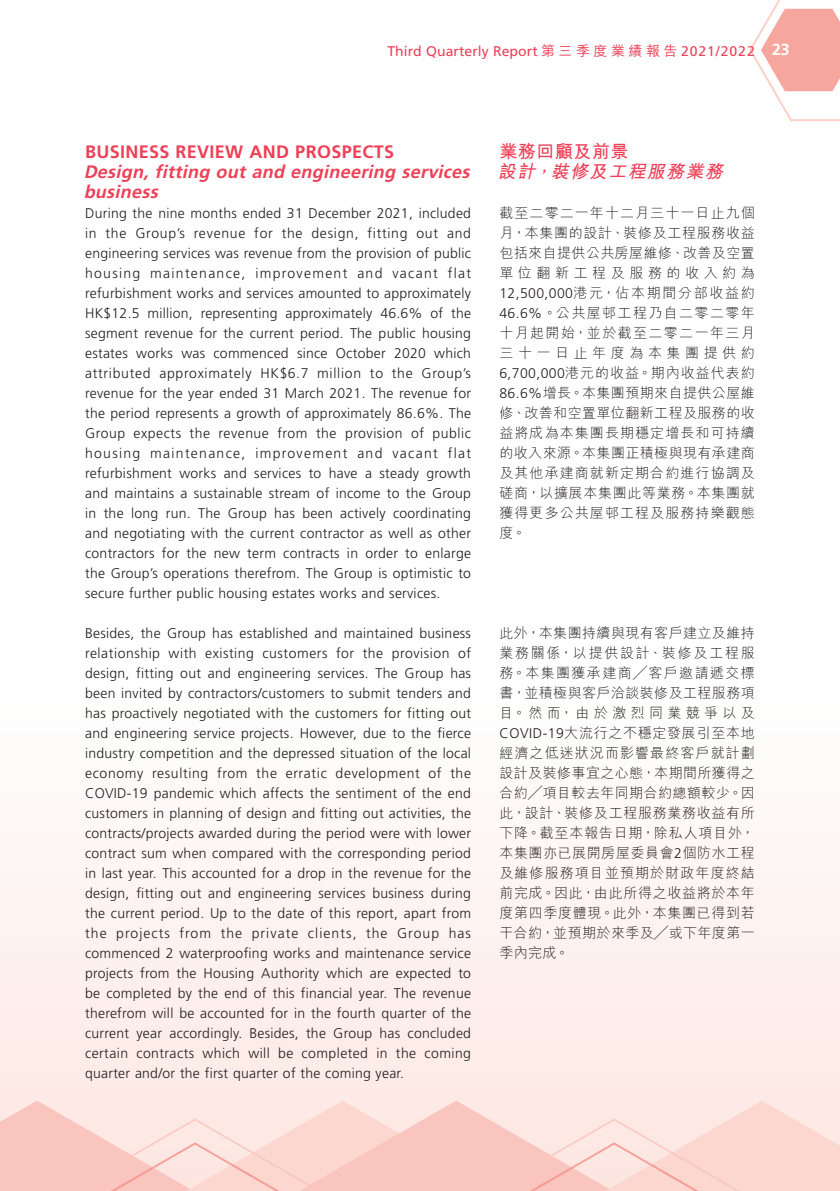
<style>
.page{position:relative;width:840px;height:1191px;background:#fff}
.page>*{position:absolute;margin:0;border:0;box-sizing:border-box;transform-origin:0 0}
.t1{font:italic 700 18px/20px "Frutiger LT Std";color:#ee4057}
.t2{font:700 18px "Frutiger LT Std";letter-spacing:.02em;color:#ee4057}
.t3{font:italic 18px "M Hei HK Bold E Ten B5 H";color:#ee4057}
.t4{font:18px "M Hei HK Bold E Ten B5 H";letter-spacing:.03em;color:#ee4057}
.t5{font:300 14px/20px "Frutiger LT Std";letter-spacing:.02em;color:#231f20;text-align:justify}
.t6{font:14px/20px "M Hei HK Light E Ten B5 H";letter-spacing:.05em;color:#231f20;text-align:justify}
.t7{font:14px "Frutiger LT Std";letter-spacing:.005em;color:#ee4057}
.s1{font-family:"M Hei HK Medium E Ten B5 H"}
.s2{font-weight:700;font-size:16px;color:#fff}
.s3{font-family:"Frutiger LT Std";font-weight:300}
</style>
<div class="page">
<div style="left:0;top:857px;width:839px;height:243px;background:#fdf0ed"></div>
<svg style="left:749px;top:0;width:90px;height:121px"></svg>
<svg style="left:0;top:1100px;width:216px;height:91px;background:#fbd4cf"></svg>
<svg style="left:216px;top:1100px;width:237px;height:91px;background:#fbd6d0"></svg>
<svg style="left:453px;top:1100px;width:386px;height:91px;background:#fbd9d3"></svg>
<p class="t7" style="left:387px;top:46px;width:403px">Third Quarterly Report <span class="s1">第三季度業績報告</span> 2021/2022 <span class="s2">23</span></p>
<p class="t2" style="left:85px;top:144px;width:310px">BUSINESS REVIEW AND PROSPECTS</p>
<p class="t1" style="left:84px;top:163px;width:391px">Design, fitting out and engineering services business</p>
<p class="t5" style="left:85px;top:204px;width:387px">During the nine months ended 31 December 2021, included in the Group’s revenue for the design, fitting out and engineering services was revenue from the provision of public housing maintenance, improvement and vacant flat refurbishment works and services amounted to approximately HK$12.5 million, representing approximately 46.6% of the segment revenue for the current period. The public housing estates works was commenced since October 2020 which attributed approximately HK$6.7 million to the Group’s revenue for the year ended 31 March 2021. The revenue for the period represents a growth of approximately 86.6%. The Group expects the revenue from the provision of public housing maintenance, improvement and vacant flat refurbishment works and services to have a steady growth and maintains a sustainable stream of income to the Group in the long run. The Group has been actively coordinating and negotiating with the current contractor as well as other contractors for the new term contracts in order to enlarge the Group’s operations therefrom. The Group is optimistic to secure further public housing estates works and services.</p>
<p class="t5" style="left:85px;top:624px;width:387px">Besides, the Group has established and maintained business relationship with existing customers for the provision of design, fitting out and engineering services. The Group has been invited by contractors/customers to submit tenders and has proactively negotiated with the customers for fitting out and engineering service projects. However, due to the fierce industry competition and the depressed situation of the local economy resulting from the erratic development of the COVID-19 pandemic which affects the sentiment of the end customers in planning of design and fitting out activities, the contracts/projects awarded during the period were with lower contract sum when compared with the corresponding period in last year. This accounted for a drop in the revenue for the design, fitting out and engineering services business during the current period. Up to the date of this report, apart from the projects from the private clients, the Group has commenced 2 waterproofing works and maintenance service projects from the Housing Authority which are expected to be completed by the end of this financial year. The revenue therefrom will be accounted for in the fourth quarter of the current year accordingly. Besides, the Group has concluded certain contracts which will be completed in the coming quarter and/or the first quarter of the coming year.</p>
<p class="t4" style="left:499px;top:144px;width:131px">業務回顧及前景</p>
<p class="t3" style="left:497px;top:164px;width:226px">設計，裝修及工程服務業務</p>
<p class="t6" style="left:499px;top:204px;width:257px">截至二零二一年十二月三十一日止九個月，本集團的設計、裝修及工程服務收益包括來自提供公共房屋維修、改善及空置單位翻新工程及服務的收入約為<span class="s3">12,500,000</span>港元，佔本期間分部收益約<span class="s3">46.6%</span>。公共屋邨工程乃自二零二零年十月起開始，並於截至二零二一年三月三十一日止年度為本集團提供約<span class="s3">6,700,000</span>港元的收益。期內收益代表約<span class="s3">86.6%</span>增長。本集團預期來自提供公屋維修、改善和空置單位翻新工程及服務的收益將成為本集團長期穩定增長和可持續的收入來源。本集團正積極與現有承建商及其他承建商就新定期合約進行協調及磋商，以擴展本集團此等業務。本集團就獲得更多公共屋邨工程及服務持樂觀態度。</p>
<p class="t6" style="left:499px;top:624px;width:257px">此外，本集團持續與現有客戶建立及維持業務關係，以提供設計、裝修及工程服務。本集團獲承建商╱客戶邀請遞交標書，並積極與客戶洽談裝修及工程服務項目。然而，由於激烈同業競爭以及<span class="s3">COVID-19</span>大流行之不穩定發展引至本地經濟之低迷狀況而影響最終客戶就計劃設計及裝修事宜之心態，本期間所獲得之合約╱項目較去年同期合約總額較少。因此，設計、裝修及工程服務業務收益有所下降。截至本報告日期，除私人項目外，本集團亦已展開房屋委員會<span class="s3">2</span>個防水工程及維修服務項目並預期於財政年度終結前完成。因此，由此所得之收益將於本年度第四季度體現。此外，本集團已得到若干合約，並預期於來季及╱或下年度第一季內完成。</p>
</div>
